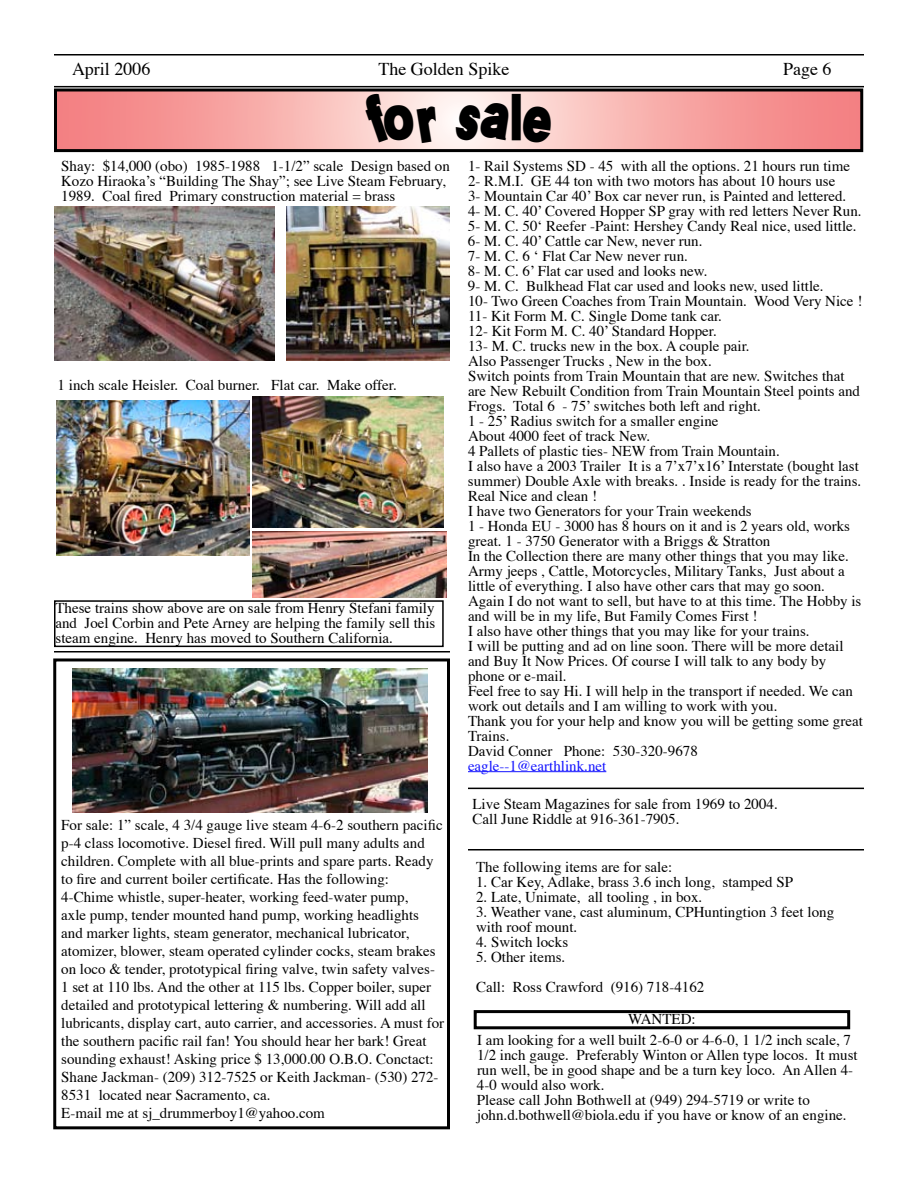
<style>
.page{position:relative;width:918px;height:1188px;background:#fff}
.page>*{position:absolute;margin:0;border:0;box-sizing:border-box;transform-origin:0 0}
.t1{font:45px "Shoot The Keys";color:#000}
.t2{font:18px "Times";color:#000}
.t3{font:15px/15px "Times";color:#000}
.t4{font:15px "Times";color:#1313ff}
</style>
<div class="page">
<hr style="left:54px;top:54px;width:810px;height:2px;background:#000">
<hr style="left:54px;top:86px;width:810px;height:1px;background:#000">
<svg style="left:58px;top:92px;width:801px;height:56px;background:#f8b2b0"></svg>
<div style="left:54px;top:88px;width:809px;height:64px;border:3px solid #000"></div>
<img style="left:286px;top:206px;width:164px;height:155px">
<div style="left:54px;top:600px;width:390px;height:47px;border:2px solid #000"></div>
<img style="left:73px;top:669px;width:355px;height:143px">
<img style="left:54px;top:206px;width:220px;height:155px">
<img style="left:252px;top:397px;width:192px;height:130px">
<img style="left:57px;top:400px;width:192px;height:155px">
<img style="left:253px;top:531px;width:193px;height:67px">
<div style="left:53px;top:658px;width:397px;height:471px;border:3px solid #000"></div>
<hr style="left:468px;top:849px;width:396px;height:1px;background:#000">
<hr style="left:54px;top:651px;width:396px;height:1px;background:#000">
<div style="left:474px;top:1010px;width:376px;height:19px;border:3px solid #000"></div>
<hr style="left:468px;top:771px;width:138px;height:1px;background:#1313ff">
<hr style="left:468px;top:788px;width:396px;height:1px;background:#000">
<p class="t2" style="left:72px;top:52px;width:80px">April 2006</p>
<p class="t2" style="left:379px;top:52px;width:132px">The Golden Spike</p>
<p class="t2" style="left:783px;top:52px;width:36px">Page</p>
<h1 class="t1" style="left:367px;top:91px;width:185px">FOR SALE</h1>
<p class="t3" style="left:61px;top:157px;width:390px">Shay: $14,000 (obo) 1985-1988 1-1/2” scale Design based on<br>Kozo Hiraoka’s “Building The Shay”; see Live Steam February,<br>1989. Coal fired Primary construction material = brass</p>
<p class="t3" style="left:468px;top:157px;width:396px">1- Rail Systems SD - 45 with all the options. 21 hours run time 2- R.M.I. GE 44 ton with two motors has about 10 hours use<br>3- Mountain Car 40’ Box car never run, is Painted and lettered.<br>4- M. C. 40’ Covered Hopper SP gray with red letters Never Run.<br>5- M. C. 50‘ Reefer -Paint: Hershey Candy Real nice, used little.<br>6- M. C. 40’ Cattle car New, never run.<br>7- M. C. 6 ‘ Flat Car New never run.<br>8- M. C. 6’ Flat car used and looks new.<br>9- M. C. Bulkhead Flat car used and looks new, used little.<br>10- Two Green Coaches from Train Mountain. Wood Very Nice !<br>11- Kit Form M. C. Single Dome tank car.<br>12- Kit Form M. C. 40’ Standard Hopper.<br>13- M. C. trucks new in the box. A couple pair.<br>Also Passenger Trucks , New in the box.<br>Switch points from Train Mountain that are new. Switches that are New Rebuilt Condition from Train Mountain Steel points and Frogs. Total 6 - 75’ switches both left and right.<br>1 - 25’ Radius switch for a smaller engine<br>About 4000 feet of track New.<br>4 Pallets of plastic ties- NEW from Train Mountain.<br>I also have a 2003 Trailer It is a 7’x7’x16’ Interstate (bought last summer) Double Axle with breaks. . Inside is ready for the trains.<br>Real Nice and clean !<br>I have two Generators for your Train weekends<br>1 - Honda EU - 3000 has 8 hours on it and is 2 years old, works great. 1 - 3750 Generator with a Briggs &amp; Stratton<br>In the Collection there are many other things that you may like.<br>Army jeeps , Cattle, Motorcycles, Military Tanks, Just about a little of everything. I also have other cars that may go soon.<br>Again I do not want to sell, but have to at this time. The Hobby is and will be in my life, But Family Comes First !<br>I also have other things that you may like for your trains.<br>I will be putting and ad on line soon. There will be more detail and Buy It Now Prices. Of course I will talk to any body by phone or e-mail.<br>Feel free to say Hi. I will help in the transport if needed. We can work out details and I am willing to work with you.<br>Thank you for your help and know you will be getting some great Trains.<br>David Conner Phone: 530-320-9678</p>
<p class="t4" style="left:468px;top:751px;width:140px">eagle--1@earthlink.net</p>
<p class="t3" style="left:58px;top:376px;width:341px">1 inch scale Heisler. Coal burner. Flat car. Make offer.</p>
<p class="t3" style="left:56px;top:599px;width:381px;text-align:justify">These trains show above are on sale from Henry Stefani family and Joel Corbin and Pete Arney are helping the family sell this steam engine. Henry has moved to Southern California.</p>
<p class="t3" style="left:61px;top:815px;width:385px;line-height:18px">For sale: 1” scale, 4 3/4 gauge live steam 4-6-2 southern pacific p-4 class locomotive. Diesel fired. Will pull many adults and children. Complete with all blue-prints and spare parts. Ready to fire and current boiler certificate. Has the following:<br>4-Chime whistle, super-heater, working feed-water pump,<br>axle pump, tender mounted hand pump, working headlights and marker lights, steam generator, mechanical lubricator, atomizer, blower, steam operated cylinder cocks, steam brakes on loco &amp; tender, prototypical firing valve, twin safety valves-1 set at 110 lbs. And the other at 115 lbs. Copper boiler, super detailed and prototypical lettering &amp; numbering. Will add all lubricants, display cart, auto carrier, and accessories. A must for the southern pacific rail fan! You should hear her bark! Great sounding exhaust! Asking price $ 13,000.00 O.B.O. Conctact:<br>Shane Jackman- (209) 312-7525 or Keith Jackman- (530) 272- 8531 located near Sacramento, ca.<br>E-mail me at sj_drummerboy1@yahoo.com</p>
<p class="t3" style="left:472px;top:795px;width:307px">Live Steam Magazines for sale from 1969 to 2004.<br>Call June Riddle at 916-361-7905.</p>
<p class="t3" style="left:476px;top:858px;width:198px">The following items are for sale:</p>
<p class="t3" style="left:476px;top:873px;width:318px">1. Car Key, Adlake, brass 3.6 inch long, stamped SP</p>
<p class="t3" style="left:476px;top:888px;width:228px">2. Late, Unimate, all tooling , in box.</p>
<p class="t3" style="left:476px;top:903px;width:360px">3. Weather vane, cast aluminum, CPHuntingtion 3 feet long with roof mount.</p>
<p class="t3" style="left:476px;top:933px;width:94px">4. Switch locks</p>
<p class="t3" style="left:476px;top:940px;width:230px;line-height:30px">5. Other items.<br>Call: Ross Crawford (916) 718-4162</p>
<p class="t3" style="left:628px;top:1011px;width:69px">WANTED:</p>
<p class="t3" style="left:477px;top:1032px;width:382px">I am looking for a well built 2-6-0 or 4-6-0, 1 1/2 inch scale, 7<br>1/2 inch gauge. Preferably Winton or Allen type locos. It must run well, be in good shape and be a turn key loco. An Allen 4- 4-0 would also work.<br>Please call John Bothwell at (949) 294-5719 or write to john.d.bothwell@biola.edu if you have or know of an engine.</p>
</div>
